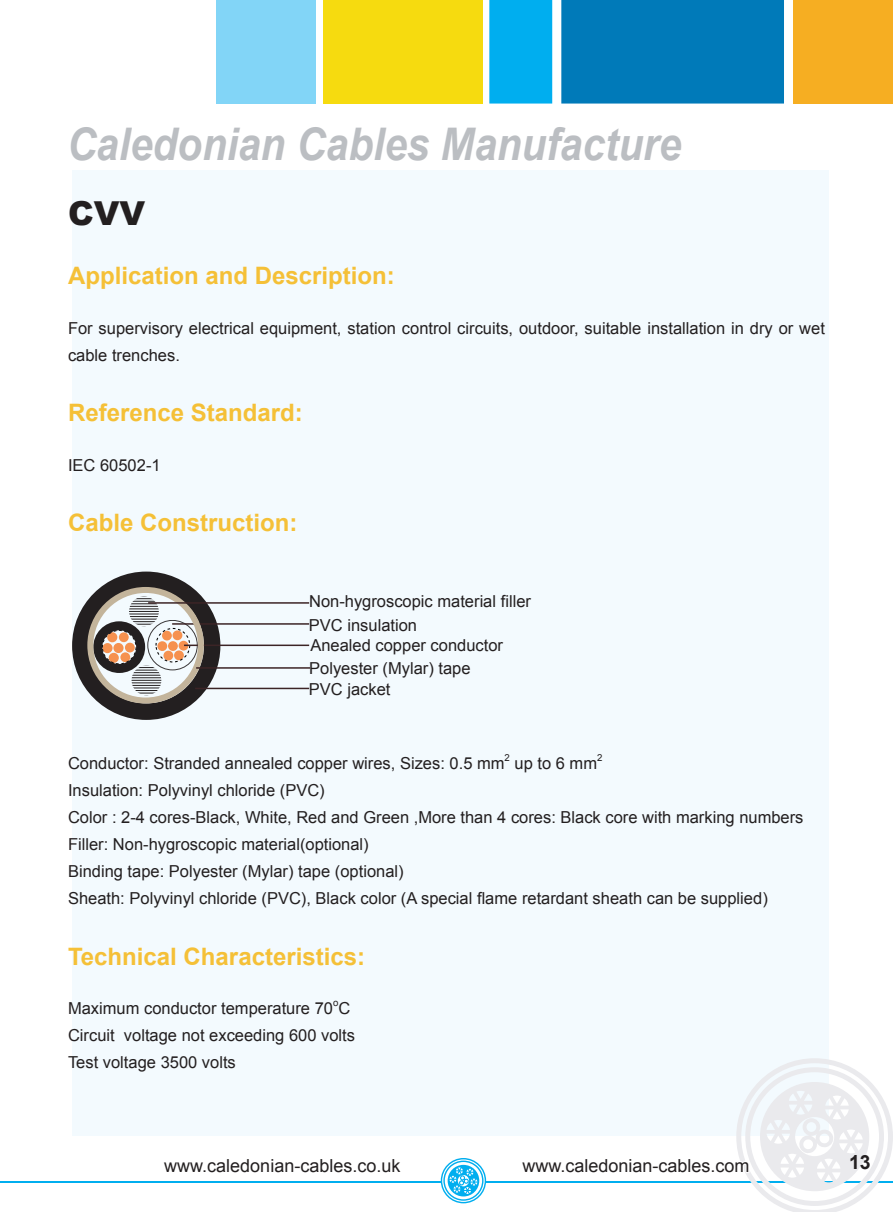
<style>
.page{position:relative;width:893px;height:1212px;background:#fff}
.page>*{position:absolute;margin:0;border:0;box-sizing:border-box;transform-origin:0 0}
.t1{font:italic 700 45px "Arial";color:#bbbec2;scale:.9 1}
.t2{font:900 33px "Arial";color:#231f20}
.t3{font:700 24px "Arial";color:#f5c037}
.t4{font:700 19.5px "Arial";color:#231f20}
.t5{font:18px "Arial";color:#231f20}
.t6{font:16.5px/27px "Arial";color:#231f20}
.t7{font:9.6px "Arial";color:#231f20}
</style>
<div class="page">
<hr style="left:485px;top:1182px;width:408px;height:1px;background:#00aeef">
<hr style="left:0;top:1182px;width:441px;height:1px;background:#00aeef">
<div style="left:72px;top:170px;width:757px;height:965px;background:#f3fafe"></div>
<svg style="left:520px;top:1058px;width:373px;height:154px"></svg>
<svg style="left:161px;top:1181px;width:244px;height:1px"></svg>
<div style="left:561px;top:0;width:223px;height:104px;background:#007ab9"></div>
<div style="left:489px;top:0;width:63px;height:104px;background:#00aeef"></div>
<div style="left:793px;top:0;width:100px;height:104px;background:#f6ae22"></div>
<div style="left:216px;top:0;width:100px;height:104px;background:#82d5f7"></div>
<div style="left:323px;top:0;width:159px;height:104px;background:#f6db0f"></div>
<svg style="left:441px;top:1158px;width:45px;height:45px"></svg>
<div style="left:148px;top:620px;width:49px;height:50px;border:1px solid #231f20;border-radius:50%"></div>
<svg style="left:132px;top:665px;width:29px;height:30px"></svg>
<div style="left:72px;top:571px;width:148px;height:149px;border:16px solid #231f20;border-radius:50%"></div>
<div style="left:179px;top:641px;width:9px;height:9px;background:#f6914f;border-radius:50%"></div>
<div style="left:157px;top:641px;width:10px;height:10px;background:#f6914f;border-radius:50%"></div>
<div style="left:174px;top:650px;width:10px;height:10px;background:#f6914f;border-radius:50%"></div>
<div style="left:173px;top:630px;width:9px;height:10px;background:#f6914f;border-radius:50%"></div>
<div style="left:168px;top:641px;width:10px;height:10px;background:#f6914f;border-radius:50%"></div>
<div style="left:163px;top:651px;width:10px;height:9px;background:#f6914f;border-radius:50%"></div>
<div style="left:162px;top:631px;width:10px;height:9px;background:#f6914f;border-radius:50%"></div>
<div style="left:155px;top:628px;width:35px;height:35px;border:1px dashed #080707;border-radius:50%"></div>
<div style="left:125px;top:643px;width:10px;height:9px;background:#f6914f;border-radius:50%"></div>
<div style="left:102px;top:643px;width:11px;height:10px;background:#f6914f;border-radius:50%"></div>
<div style="left:120px;top:652px;width:10px;height:10px;background:#f6914f;border-radius:50%"></div>
<div style="left:119px;top:632px;width:10px;height:10px;background:#f6914f;border-radius:50%"></div>
<div style="left:113px;top:643px;width:11px;height:10px;background:#f6914f;border-radius:50%"></div>
<div style="left:109px;top:653px;width:10px;height:10px;background:#f6914f;border-radius:50%"></div>
<div style="left:107px;top:632px;width:10px;height:10px;background:#f6914f;border-radius:50%"></div>
<div style="left:102px;top:630px;width:35px;height:35px;border:1px dashed #080707;border-radius:50%"></div>
<div style="left:93px;top:621px;width:52px;height:52px;border:9px solid #231f20;border-radius:50%"></div>
<hr style="left:172px;top:623px;width:137px;height:2px;background:#3c2426">
<hr style="left:184px;top:644px;width:125px;height:2px;background:#3c2426">
<hr style="left:195px;top:688px;width:114px;height:1px;background:#3c2426">
<svg style="left:129px;top:596px;width:30px;height:30px"></svg>
<div style="left:87px;top:587px;width:117px;height:116px;border:6px solid #c3b49b;border-radius:50%"></div>
<hr style="left:196px;top:667px;width:114px;height:2px;background:#3c2426">
<hr style="left:148px;top:602px;width:161px;height:2px;background:#3c2426">
<h1 class="t1" style="left:67px;top:114px;width:684px">Caledonian Cables Manufacture</h1>
<h2 class="t2" style="left:68px;top:190px;width:79px">CVV</h2>
<h3 class="t3" style="left:68px;top:260px;width:328px">Application and Description:</h3>
<p class="t6" style="left:68px;top:315px;width:758px">For supervisory electrical equipment, station control circuits, outdoor, suitable installation in dry or wet cable trenches.</p>
<h3 class="t3" style="left:68px;top:397px;width:236px">Reference Standard:</h3>
<p class="t6" style="left:68px;top:451px;width:94px">IEC 60502-1</p>
<h3 class="t3" style="left:68px;top:506px;width:231px">Cable Construction:</h3>
<p class="t6" style="left:309px;top:590px;width:224px;line-height:23.2px">Non-hygroscopic material filler<br>PVC insulation</p>
<p class="t6" style="left:310px;top:632px;width:194px">Anealed copper conductor</p>
<p class="t6" style="left:309px;top:676px;width:83px">PVC jacket</p>
<p class="t6" style="left:309px;top:655px;width:163px">Polyester (Mylar) tape</p>
<p class="t6" style="left:68px;top:750px;width:438px">Conductor: Stranded annealed copper wires, Sizes: 0.5 mm</p>
<p class="t7" style="left:505px;top:752px;width:7px">2</p>
<p class="t6" style="left:515px;top:750px;width:84px">up to 6 mm</p>
<p class="t7" style="left:597px;top:752px;width:7px">2</p>
<p class="t6" style="left:68px;top:777px;width:737px">Insulation: Polyvinyl chloride (PVC)<br>Color : 2-4 cores-Black, White, Red and Green ,More than 4 cores: Black core with marking numbers Filler: Non-hygroscopic material(optional)<br>Binding tape: Polyester (Mylar) tape (optional)<br>Sheath: Polyvinyl chloride (PVC), Black color (A special flame retardant sheath can be supplied)</p>
<h3 class="t3" style="left:68px;top:940px;width:298px">Technical Characteristics:</h3>
<p class="t6" style="left:68px;top:995px;width:284px">Maximum conductor temperature 70 C</p>
<p class="t7" style="left:333px;top:996px;width:7px">o</p>
<p class="t6" style="left:68px;top:1022px;width:289px">Circuit voltage not exceeding 600 volts<br>Test voltage 3500 volts</p>
<p class="t5" style="left:164px;top:1153px;width:238px">www.caledonian-cables.co.uk</p>
<p class="t5" style="left:522px;top:1153px;width:229px">www.caledonian-cables.com</p>
<p class="t4" style="left:849px;top:1149px;width:23px">13</p>
</div>
